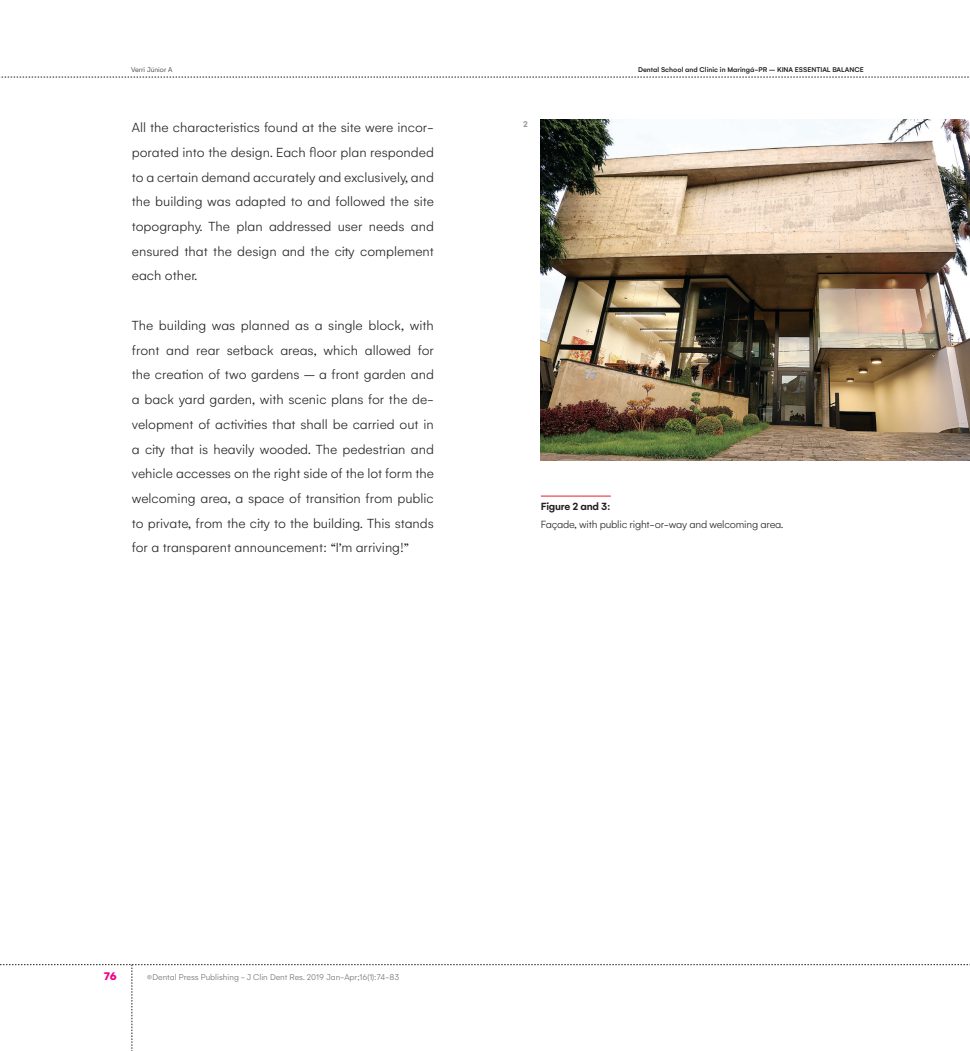
<style>
.page{position:relative;width:970px;height:1051px;background:#fff}
.page>*{position:absolute;margin:0;border:0;box-sizing:border-box;transform-origin:0 0}
.t1{font:300 14.25px/24.8px "Gelion";color:#231f20;text-align:justify}
.t2{font:900 12px "Gelion";color:#ed028c}
.t3{font:300 11.25px "Gelion";letter-spacing:-.02em;color:#231f20}
.t4{font:600 11.25px "Gelion";letter-spacing:-.02em;color:#231f20}
.t5{font:300 9px "Gelion";color:#6c6d70}
.t6{font:600 9px "Gelion";color:#939598}
.t7{font:500 7.5px "Gelion";color:#231f20}
.t8{font:300 7.5px "Gelion";color:#231f20}
</style>
<div class="page">
<svg style="left:0;top:77px;width:969px;height:1px"></svg>
<svg style="left:0;top:964px;width:968px;height:85px"></svg>
<img style="left:540px;top:119px;width:429px;height:341px">
<hr style="left:541px;top:495px;width:70px;height:1px;background:#e41e2b">
<p class="t8" style="left:131px;top:66px;width:43px">Verri Júnior A</p>
<p class="t7" style="left:638px;top:65px;width:227px">Dental School and Clinic in Maringá-PR – KINA ESSENTIAL BALANCE</p>
<p class="t1" style="left:132px;top:115px;width:303px">All the characteristics found at the site were incor&shy;porated into the design. Each floor plan responded to a certain demand accurately and exclusively, and the building was adapted to and followed the site topography. The plan addressed user needs and ensured that the design and the city complement each other.</p>
<p class="t1" style="left:132px;top:313px;width:303px">The building was planned as a single block, with front and rear setback areas, which allowed for the creation of two gardens – a front garden and a back yard garden, with scenic plans for the de&shy;velopment of activities that shall be carried out in a city that is heavily wooded. The pedestrian and vehicle accesses on the right side of the lot form the welcoming area, a space of transition from public to private, from the city to the building. This stands for a transparent announcement: “I’m arriving!”</p>
<p class="t6" style="left:523px;top:119px;width:6px">2</p>
<p class="t4" style="left:541px;top:499px;width:71px">Figure 2 and 3:</p>
<p class="t3" style="left:541px;top:518px;width:244px">Façade, with public right-or-way and welcoming area.</p>
<p class="t2" style="left:104px;top:967px;width:14px">76</p>
<p class="t5" style="left:147px;top:971px;width:254px">©Dental Press Publishing - J Clin Dent Res. 2019 Jan-Apr;16(1):74-83</p>
</div>
